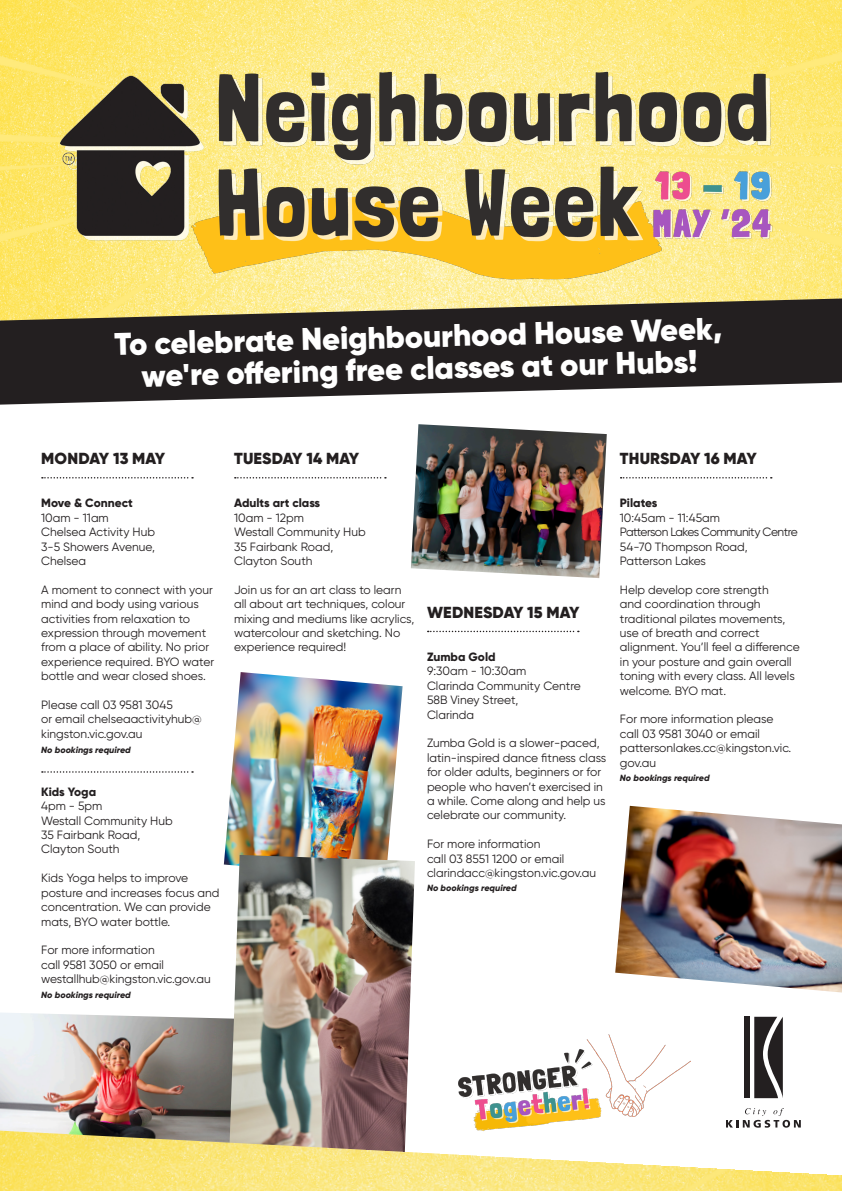
<style>
.page{position:relative;width:842px;height:1191px;background:#fff}
.page>*{position:absolute;margin:0;border:0;box-sizing:border-box;transform-origin:0 0}
.t1{font:900 31.3px/32.2px "Gilroy";color:#fff;text-align:center}
.t2{font:900 16px "Gilroy";letter-spacing:.005em;color:#231f20}
.t3{font:12px/14.4px "Gilroy";color:#231f20}
.t4{font:800 12px "Gilroy";color:#231f20}
.t5{font:12px "Gilroy";letter-spacing:-.04em;color:#231f20}
.t6{font:italic 800 9px "Gilroy";color:#231f20}
</style>
<div class="page">
<img style="left:0;top:0;width:842px;height:298px">
<img style="left:60px;top:43px;width:718px;height:246px">
<svg style="left:42px;top:477px;width:151px;height:1px"></svg>
<svg style="left:235px;top:477px;width:151px;height:1px"></svg>
<svg style="left:428px;top:630px;width:151px;height:2px"></svg>
<svg style="left:621px;top:477px;width:151px;height:1px"></svg>
<svg style="left:0;top:298px;width:842px;height:106px;background:#504b41"></svg>
<img style="left:411px;top:424px;width:196px;height:154px">
<img style="left:224px;top:672px;width:179px;height:193px">
<img style="left:615px;top:806px;width:227px;height:186px">
<img style="left:458px;top:1034px;width:232px;height:96px">
<svg style="left:754px;top:1016px;width:29px;height:82px;background:#4e4a4b"></svg>
<div style="left:744px;top:1016px;width:6px;height:82px;background:#231f20"></div>
<svg style="left:726px;top:1108px;width:75px;height:19px"></svg>
<img style="left:0;top:1013px;width:229px;height:117px">
<svg style="left:42px;top:771px;width:151px;height:1px"></svg>
<img style="left:229px;top:855px;width:186px;height:275px">
<img style="left:0;top:1130px;width:842px;height:61px">
<p class="t1" style="left:114px;top:325px;width:609px;rotate:-1deg">To celebrate Neighbourhood House Week, we're off ering free classes at our Hubs!</p>
<p class="t2" style="left:41px;top:448px;width:126px">MONDAY 13 MAY</p>
<p class="t4" style="left:41px;top:495px;width:93px">Move &amp; Connect</p>
<p class="t3" style="left:41px;top:510px;width:69px">10am - 11am</p>
<p class="t3" style="left:41px;top:524px;width:115px">Chelsea Activity Hub</p>
<p class="t3" style="left:41px;top:539px;width:115px">3-5 Showers Avenue,<br>Chelsea</p>
<p class="t3" style="left:41px;top:582px;width:174px">A moment to connect with your mind and body using various activities from relaxation to expression through movement from a place of ability. No prior experience required. BYO water bottle and wear closed shoes.</p>
<p class="t3" style="left:41px;top:697px;width:162px">Please call 03 9581 3045<br>or email chelseaactivityhub@ kingston.vic.gov.au</p>
<p class="t6" style="left:41px;top:744px;width:91px">No bookings required</p>
<p class="t4" style="left:41px;top:784px;width:57px">Kids Yoga</p>
<p class="t3" style="left:41px;top:798px;width:133px">4pm - 5pm<br>Westall Community Hub</p>
<p class="t3" style="left:41px;top:827px;width:101px">35 Fairbank Road,<br>Clayton South</p>
<p class="t3" style="left:41px;top:870px;width:180px">Kids Yoga helps to improve posture and increases focus and concentration. We can provide mats, BYO water bottle.</p>
<p class="t3" style="left:41px;top:942px;width:171px">For more information<br>call 9581 3050 or email westallhub@kingston.vic.gov.au</p>
<p class="t6" style="left:41px;top:988px;width:91px">No bookings required</p>
<p class="t2" style="left:234px;top:448px;width:127px">TUESDAY 14 MAY</p>
<p class="t4" style="left:234px;top:495px;width:88px">Adults art class</p>
<p class="t3" style="left:234px;top:510px;width:71px">10am - 12pm</p>
<p class="t3" style="left:234px;top:524px;width:133px">Westall Community Hub</p>
<p class="t3" style="left:234px;top:539px;width:101px">35 Fairbank Road,<br>Clayton South</p>
<p class="t3" style="left:234px;top:582px;width:182px">Join us for an art class to learn all about art techniques, colour mixing and mediums like acrylics, watercolour and sketching. No experience required!</p>
<p class="t2" style="left:427px;top:602px;width:154px">WEDNESDAY 15 MAY</p>
<p class="t4" style="left:427px;top:649px;width:70px">Zumba Gold</p>
<p class="t3" style="left:427px;top:664px;width:101px">9:30am - 10:30am</p>
<p class="t3" style="left:427px;top:678px;width:155px">Clarinda Community Centre</p>
<p class="t3" style="left:427px;top:692px;width:93px">58B Viney Street,<br>Clarinda</p>
<p class="t3" style="left:427px;top:736px;width:181px">Zumba Gold is a slower-paced, latin-inspired dance fitness class for older adults, beginners or for people who haven’t exercised in a while. Come along and help us celebrate our community.</p>
<p class="t3" style="left:427px;top:836px;width:171px">For more information<br>call 03 8551 1200 or email clarindacc@kingston.vic.gov.au</p>
<p class="t6" style="left:427px;top:882px;width:91px">No bookings required</p>
<p class="t2" style="left:620px;top:448px;width:138px">THURSDAY 16 MAY</p>
<p class="t4" style="left:620px;top:495px;width:39px">Pilates</p>
<p class="t3" style="left:620px;top:510px;width:102px">10:45am - 11:45am</p>
<p class="t5" style="left:620px;top:524px;width:179px">Patterson Lakes Community Centre</p>
<p class="t3" style="left:620px;top:539px;width:129px">54-70 Thompson Road,<br>Patterson Lakes</p>
<p class="t3" style="left:620px;top:582px;width:181px">Help develop core strength<br>and coordination through traditional pilates movements, use of breath and correct alignment. You’ll feel a difference in your posture and gain overall toning with every class. All levels welcome. BYO mat.</p>
<p class="t3" style="left:620px;top:712px;width:173px">For more information please call 03 9581 3040 or email pattersonlakes.cc@kingston.vic. gov.au</p>
<p class="t6" style="left:620px;top:772px;width:91px">No bookings required</p>
</div>
